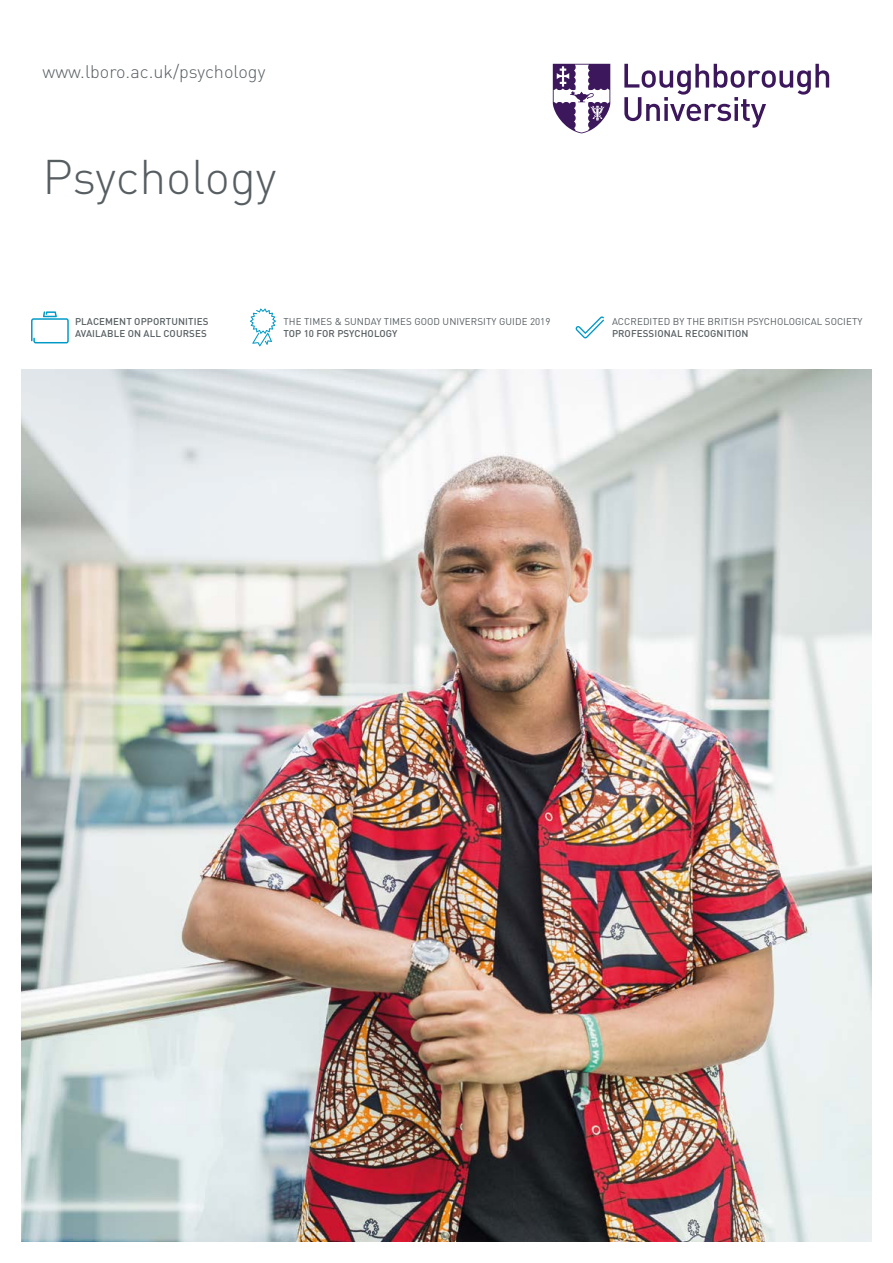
<style>
.page{position:relative;width:893px;height:1263px;background:#fff}
.page>*{position:absolute;margin:0;border:0;box-sizing:border-box;transform-origin:0 0}
.t1{font:300 48px "DINOT";color:#575e62}
.t2{font:300 18px "DINOT";color:#575e62}
.t3{font:9.75px "DINOT";letter-spacing:.01em;color:#575e62}
.t4{font:500 9.75px/11.7px "DINOT";letter-spacing:.01em;color:#575e62}
</style>
<div class="page">
<svg style="left:553px;top:64px;width:57px;height:69px"></svg>
<svg style="left:624px;top:64px;width:205px;height:64px"></svg>
<img style="left:21px;top:370px;width:851px;height:872px">
<svg style="left:250px;top:308px;width:26px;height:38px"></svg>
<svg style="left:576px;top:316px;width:28px;height:22px"></svg>
<svg style="left:31px;top:311px;width:38px;height:32px"></svg>
<h2 class="t2" style="left:43px;top:60px;width:224px">www.lboro.ac.uk/psychology</h2>
<h1 class="t1" style="left:43px;top:147px;width:236px">Psychology</h1>
<p class="t4" style="left:75px;top:316px;width:135px">PLACEMENT OPPORTUNITIES<br>AVAILABLE ON ALL COURSES</p>
<p class="t3" style="left:283px;top:316px;width:268px">THE TIMES &amp; SUNDAY TIMES GOOD UNIVERSITY GUIDE 2019</p>
<p class="t4" style="left:283px;top:327px;width:115px">TOP 10 FOR PSYCHOLOGY</p>
<p class="t3" style="left:612px;top:316px;width:252px">ACCREDITED BY THE BRITISH PSYCHOLOGICAL SOCIETY</p>
<p class="t4" style="left:612px;top:327px;width:138px">PROFESSIONAL RECOGNITION</p>
</div>
